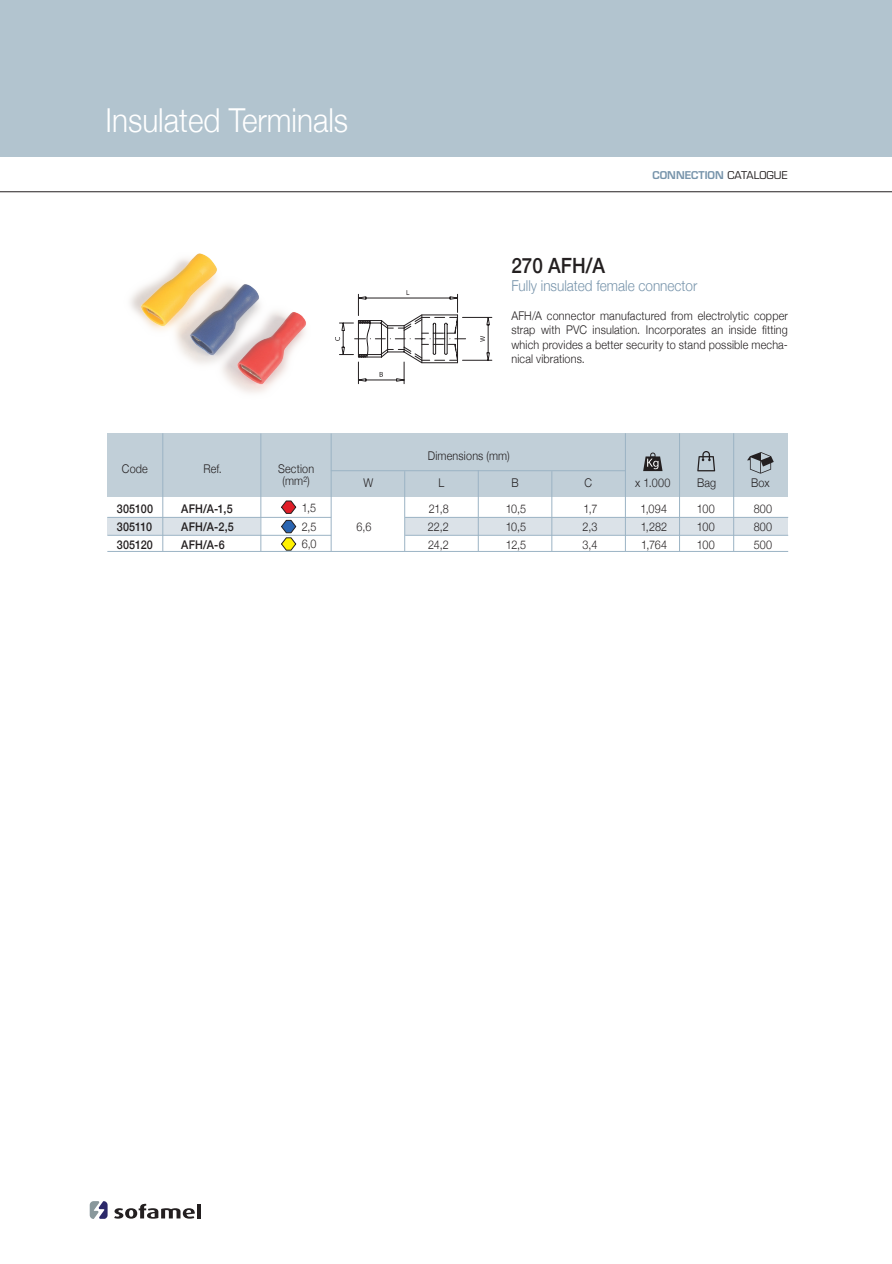
<style>
.page{position:relative;width:892px;height:1264px;background:#fff}
.page>*{position:absolute;margin:0;border:0;box-sizing:border-box;transform-origin:0 0}
.t1{font:300 33px "Helvetica Neue";color:#fff;scale:.9 1}
.t2{font:500 21px "Helvetica Neue";color:#231f20;scale:.9 1}
.t3{font:300 15px "Helvetica Neue";color:#7794ab;scale:.9 1}
.t4{font:300 12px/18px "Helvetica Neue";letter-spacing:.015em;color:#231f20;text-align:justify;scale:.9 1}
.t5{font:500 12px/18px "Helvetica Neue";letter-spacing:.02em;color:#231f20;text-align:justify;scale:.9 1}
.t6{font:600 10.5px "Eurostile";color:#7794ab}
.s1{font-weight:400;color:#231f20}
</style>
<div class="page">
<svg style="left:114px;top:1203px;width:81px;height:15px"></svg>
<hr style="left:197px;top:1203px;width:4px;height:15px;background:#231f20">
<svg style="left:90px;top:1201px;width:18px;height:18px"></svg>
<div style="left:0;top:0;width:891px;height:157px;background:#b2c4cf"></div>
<hr style="left:0;top:191px;width:891px;height:1px;background:#231f20">
<img style="left:130px;top:253px;width:176px;height:140px">
<div style="left:107px;top:517px;width:681px;height:18px;background:#dbe2e8"></div>
<div style="left:260px;top:497px;width:71px;height:56px;background:#fff"></div>
<div style="left:331px;top:497px;width:73px;height:56px;background:#fff"></div>
<div style="left:107px;top:433px;width:681px;height:64px;background:#c1cfd8"></div>
<hr style="left:331px;top:470px;width:294px;height:1px;background:#9bb3c4">
<hr style="left:162px;top:433px;width:1px;height:118px;background:#9bb3c4">
<hr style="left:733px;top:433px;width:1px;height:118px;background:#9bb3c4">
<hr style="left:679px;top:433px;width:1px;height:118px;background:#9bb3c4">
<hr style="left:625px;top:433px;width:1px;height:118px;background:#9bb3c4">
<hr style="left:478px;top:470px;width:1px;height:81px;background:#9bb3c4">
<hr style="left:260px;top:433px;width:1px;height:118px;background:#9bb3c4">
<hr style="left:331px;top:433px;width:1px;height:118px;background:#9bb3c4">
<hr style="left:404px;top:471px;width:1px;height:80px;background:#9bb3c4">
<hr style="left:551px;top:471px;width:1px;height:80px;background:#9bb3c4">
<svg style="left:747px;top:452px;width:26px;height:21px"></svg>
<svg style="left:697px;top:451px;width:18px;height:20px"></svg>
<svg style="left:643px;top:452px;width:19px;height:19px"></svg>
<hr style="left:107px;top:517px;width:224px;height:1px;background:#9bb3c4">
<hr style="left:405px;top:517px;width:383px;height:1px;background:#9bb3c4">
<hr style="left:107px;top:535px;width:224px;height:1px;background:#9bb3c4">
<hr style="left:405px;top:535px;width:383px;height:1px;background:#9bb3c4">
<hr style="left:107px;top:551px;width:681px;height:1px;background:#9bb3c4">
<svg style="left:281px;top:500px;width:15px;height:14px"></svg>
<svg style="left:281px;top:520px;width:15px;height:30px"></svg>
<svg style="left:335px;top:290px;width:157px;height:94px"></svg>
<h1 class="t1" style="left:105px;top:94px;width:271px">Insulated Terminals</h1>
<p class="t6" style="left:652px;top:169px;width:137px">CONNECTION <span class="s1">CATALOGUE</span></p>
<h2 class="t2" style="left:511px;top:249px;width:105px">270 AFH/A</h2>
<p class="t3" style="left:511px;top:274px;width:208px">Fully insulated female connector</p>
<p class="t4" style="left:511px;top:308px;width:309px;line-height:14.4px">AFH/A connector manufactured from electrolytic copper strap with PVC insulation. Incorporates an inside fitting which provides a better security to stand possible mecha&shy;nical vibrations.</p>
<p class="t4" style="left:122px;top:459px;width:30px">Code</p>
<p class="t4" style="left:203px;top:459px;width:22px">Ref.</p>
<p class="t4" style="left:278px;top:461px;width:41px;line-height:12px;text-align:center">Section (mm²)</p>
<p class="t4" style="left:428px;top:445px;width:92px">Dimensions (mm)</p>
<p class="t4" style="left:363px;top:473px;width:12px">W</p>
<p class="t4" style="left:438px;top:473px;width:8px">L</p>
<p class="t4" style="left:511px;top:473px;width:10px">B</p>
<p class="t4" style="left:584px;top:473px;width:10px">C</p>
<p class="t4" style="left:635px;top:473px;width:40px">x 1.000</p>
<p class="t4" style="left:697px;top:473px;width:23px">Bag</p>
<p class="t4" style="left:751px;top:473px;width:22px">Box</p>
<p class="t4" style="left:301px;top:497px;width:18px;line-height:19px">1,5<br>2,5</p>
<p class="t4" style="left:301px;top:533px;width:18px">6,0</p>
<p class="t5" style="left:117px;top:499px;width:42px">305100<br>305110<br>305120</p>
<p class="t5" style="left:181px;top:499px;width:60px">AFH/A-1,5<br>AFH/A-2,5<br>AFH/A-6</p>
<p class="t4" style="left:428px;top:499px;width:25px">21,8<br>22,2<br>24,2</p>
<p class="t4" style="left:505px;top:499px;width:24px">10,5<br>10,5<br>12,5</p>
<p class="t4" style="left:582px;top:499px;width:18px">1,7<br>2,3<br>3,4</p>
<p class="t4" style="left:356px;top:517px;width:18px">6,6</p>
<p class="t4" style="left:640px;top:499px;width:31px">1,094<br>1,282<br>1,764</p>
<p class="t4" style="left:696px;top:499px;width:21px">100<br>100<br>100</p>
<p class="t4" style="left:753px;top:499px;width:22px">800<br>800<br>500</p>
</div>
